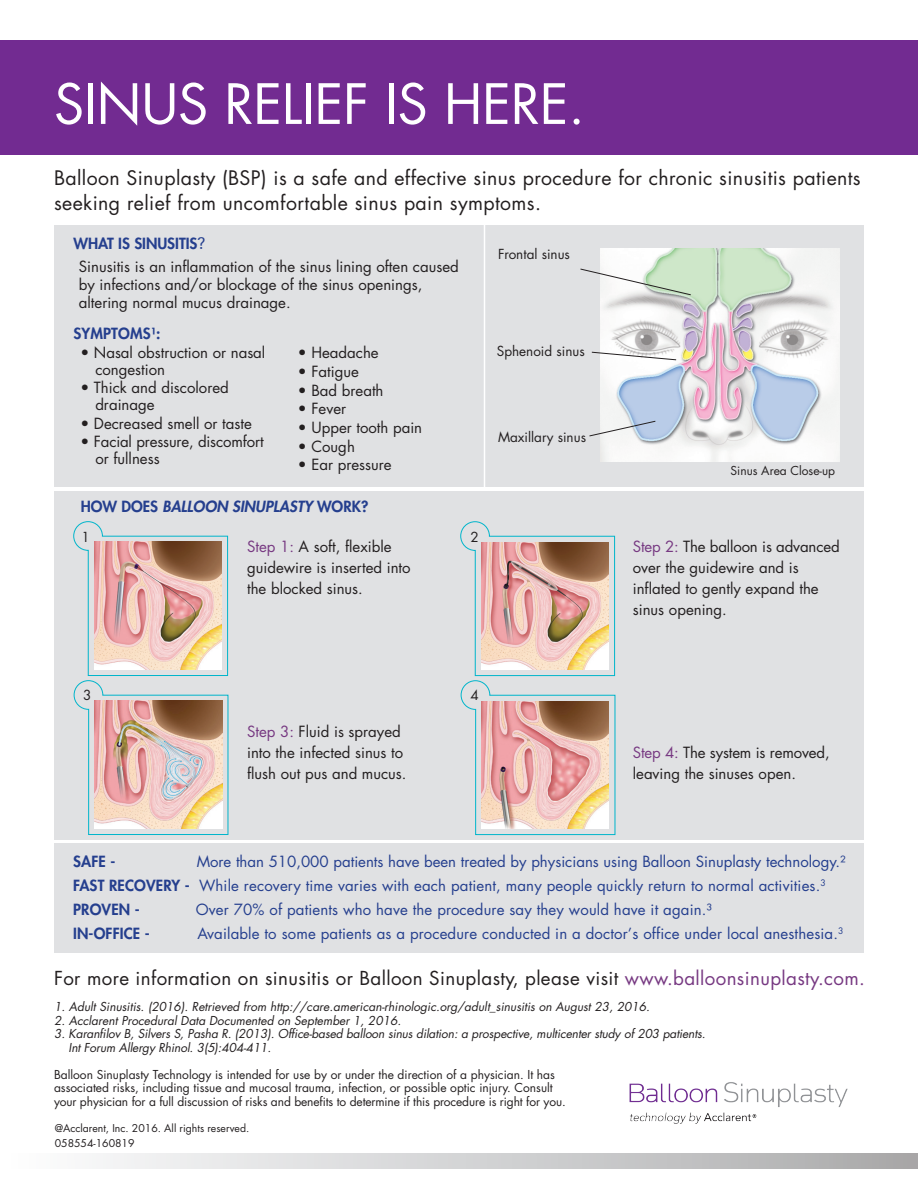
<style>
.page{position:relative;width:918px;height:1188px;background:#fff}
.page>*{position:absolute;margin:0;border:0;box-sizing:border-box;transform-origin:0 0}
.Header_1{font:54px "Futura";letter-spacing:-.005em;color:#fff}
.t1{font:19.5px/25.5px "Futura";letter-spacing:.02em;color:#231f20}
.Body_text{font:18.75px "Futura";letter-spacing:.02em;color:#231f20}
.Body_header{font:15px/24px "Futura";letter-spacing:.01em;color:#253f8e}
.Step_text{font:15px/21px "Futura";color:#231f20}
.bullets{font:15px/16.5px "Futura";color:#231f20}
.Body_text-2{font:15px/18px "Futura";color:#231f20}
.Body_header-2{font:800 15px "Futura Std";letter-spacing:.01em;color:#253f8e}
.Body_header-3{font:italic 800 15px "Futura Std";color:#253f8e}
.Body_text-3{font:13.5px "Futura";color:#231f20}
.Body_text-4{font:italic 12px/13.5px "Futura Std";color:#231f20}
.Body_text-5{font:12px/13.5px "Futura";color:#231f20}
.Body_text-6{font:10.5px/15px "Futura";color:#231f20}
.s1{font-family:"Avenir";font-weight:400;font-size:16.5px}
.s2{font-style:normal}
.s3{color:#773982}
.s4{font-family:"Futura Std";font-weight:800}
</style>
<div class="page">
<div style="left:54px;top:491px;width:810px;height:348px;background:#e0e1e3"></div>
<div style="left:54px;top:225px;width:810px;height:261px;background:#e0e1e3"></div>
<hr style="left:484px;top:225px;width:1px;height:263px;background:#fff">
<img style="left:600px;top:248px;width:240px;height:213px">
<svg style="left:580px;top:268px;width:112px;height:28px"></svg>
<svg style="left:591px;top:351px;width:86px;height:10px"></svg>
<svg style="left:589px;top:420px;width:67px;height:17px"></svg>
<div style="left:54px;top:843px;width:810px;height:110px;background:#e0e1e3"></div>
<img style="left:629px;top:1082px;width:219px;height:42px">
<div style="left:0;top:41px;width:918px;height:114px;background:#722b91"></div>
<svg style="left:103px;top:1154px;width:815px;height:15px;background:#cfcfd0"></svg>
<svg style="left:73px;top:521px;width:155px;height:314px"></svg>
<svg style="left:460px;top:521px;width:155px;height:314px"></svg>
<p class="Header_1" style="left:54px;top:70px;width:532px">SINUS RELIEF IS HERE.</p>
<p class="t1" style="left:54px;top:165px;width:808px">Balloon Sinuplasty (BSP) is a safe and effective sinus procedure for chronic sinusitis patients seeking relief from uncomfortable sinus pain symptoms.</p>
<p class="Body_header-2" style="left:74px;top:234px;width:133px">WHAT IS SINUSITIS<span class="s1">?</span></p>
<p class="Body_text-2" style="left:79px;top:258px;width:381px">Sinusitis is an inflammation of the sinus lining often caused by infections and/or blockage of the sinus openings, altering normal mucus drainage.</p>
<p class="Body_header-2" style="left:74px;top:324px;width:88px">SYMPTOMS¹:</p>
<p class="bullets" style="left:95px;top:345px;width:172px;text-indent:-15px">• Nasal obstruction or nasal congestion</p>
<p class="bullets" style="left:95px;top:380px;width:135px;text-indent:-15px">• Thick and discolored drainage</p>
<p class="bullets" style="left:80px;top:415px;width:173px">• Decreased smell or taste</p>
<p class="bullets" style="left:95px;top:434px;width:170px;text-indent:-15px">• Facial pressure, discomfort or fullness</p>
<p class="bullets" style="left:298px;top:345px;width:82px">• Headache</p>
<p class="bullets" style="left:298px;top:363px;width:63px">• Fatigue</p>
<p class="bullets" style="left:298px;top:382px;width:87px">• Bad breath</p>
<p class="bullets" style="left:298px;top:401px;width:50px">• Fever</p>
<p class="bullets" style="left:298px;top:419px;width:126px">• Upper tooth pain</p>
<p class="bullets" style="left:298px;top:438px;width:58px">• Cough</p>
<p class="bullets" style="left:298px;top:457px;width:95px">• Ear pressure</p>
<p class="Body_header-3" style="left:81px;top:497px;width:289px"><span class="s2">HOW DOES</span> BALLOON SINUPLASTY <span class="s2">WORK?</span></p>
<p class="Body_text-3" style="left:82px;top:529px;width:10px">1</p>
<p class="Body_text-3" style="left:470px;top:529px;width:10px">2</p>
<p class="Step_text" style="left:247px;top:536px;width:165px"><span class="s3">Step 1:</span> A soft, flexible guidewire is inserted into the blocked sinus.</p>
<p class="Body_text-3" style="left:498px;top:246px;width:74px">Frontal sinus</p>
<p class="Body_text-3" style="left:497px;top:342px;width:90px">Sphenoid sinus</p>
<p class="Body_text-3" style="left:498px;top:429px;width:90px">Maxillary sinus</p>
<p class="Body_text-3" style="left:83px;top:687px;width:10px">3</p>
<p class="Step_text" style="left:247px;top:721px;width:155px"><span class="s3">Step 3:</span> Fluid is sprayed</p>
<p class="Step_text" style="left:247px;top:742px;width:158px">into the infected sinus to</p>
<p class="Step_text" style="left:247px;top:763px;width:161px">flush out pus and mucus.</p>
<p class="Body_text-3" style="left:470px;top:687px;width:10px">4</p>
<p class="Body_text-5" style="left:730px;top:464px;width:106px">Sinus Area Close-up</p>
<p class="Step_text" style="left:633px;top:536px;width:208px"><span class="s3">Step 2:</span> The balloon is advanced over the guidewire and is inflated to gently expand the sinus opening.</p>
<p class="Step_text" style="left:633px;top:742px;width:198px"><span class="s3">Step 4:</span> The system is removed, leaving the sinuses open.</p>
<p class="Body_header" style="left:73px;top:850px;width:774px;text-indent:124px">More than 510,000 patients have been treated by physicians using Balloon Sinuplasty technology.²<br><span class="s4">FAST RECOVERY -</span> While recovery time varies with each patient, many people quickly return to normal activities.<sup>3<br></sup><span class="s4">PROVEN -</span></p>
<p class="Body_header-2" style="left:73px;top:852px;width:44px">SAFE -</p>
<p class="Body_header" style="left:196px;top:898px;width:518px">Over 70% of patients who have the procedure say they would have it again.³</p>
<p class="Body_header-2" style="left:73px;top:924px;width:78px">IN-OFFICE -</p>
<p class="Body_header" style="left:197px;top:922px;width:648px">Available to some patients as a procedure conducted in a doctor’s office under local anesthesia.<sup>3</sup></p>
<p class="Body_text" style="left:54px;top:966px;width:813px">For more information on sinusitis or Balloon Sinuplasty, please visit <span class="s3">www.balloonsinuplasty.com.</span></p>
<p class="Body_text-4" style="left:54px;top:1000px;width:597px">1. Adult Sinusitis. (2016). Retrieved from http://care.american-rhinologic.org/adult_sinusitis on August 23, 2016.</p>
<p class="Body_text-4" style="left:54px;top:1014px;width:349px">2. Acclarent Procedural Data Documented on September 1, 2016.</p>
<p class="Body_text-4" style="left:69px;top:1027px;width:638px;text-indent:-15px">3. Karanfilov B, Silvers S, Pasha R. (2013). Office-based balloon sinus dilation: a prospective, multicenter study of 203 patients.<br>Int Forum Allergy Rhinol. 3(5):404-411.</p>
<p class="Body_text-5" style="left:54px;top:1067px;width:502px">Balloon Sinuplasty Technology is intended for use by or under the direction of a physician. It has associated risks, including tissue and mucosal trauma, infection, or possible optic injury. Consult</p>
<p class="Body_text-5" style="left:54px;top:1094px;width:513px">your physician for a full discussion of risks and benefits to determine if this procedure is right for you.</p>
<p class="Body_text-6" style="left:55px;top:1120px;width:196px">@Acclarent, Inc. 2016. All rights reserved.<br>058554-160819</p>
</div>
